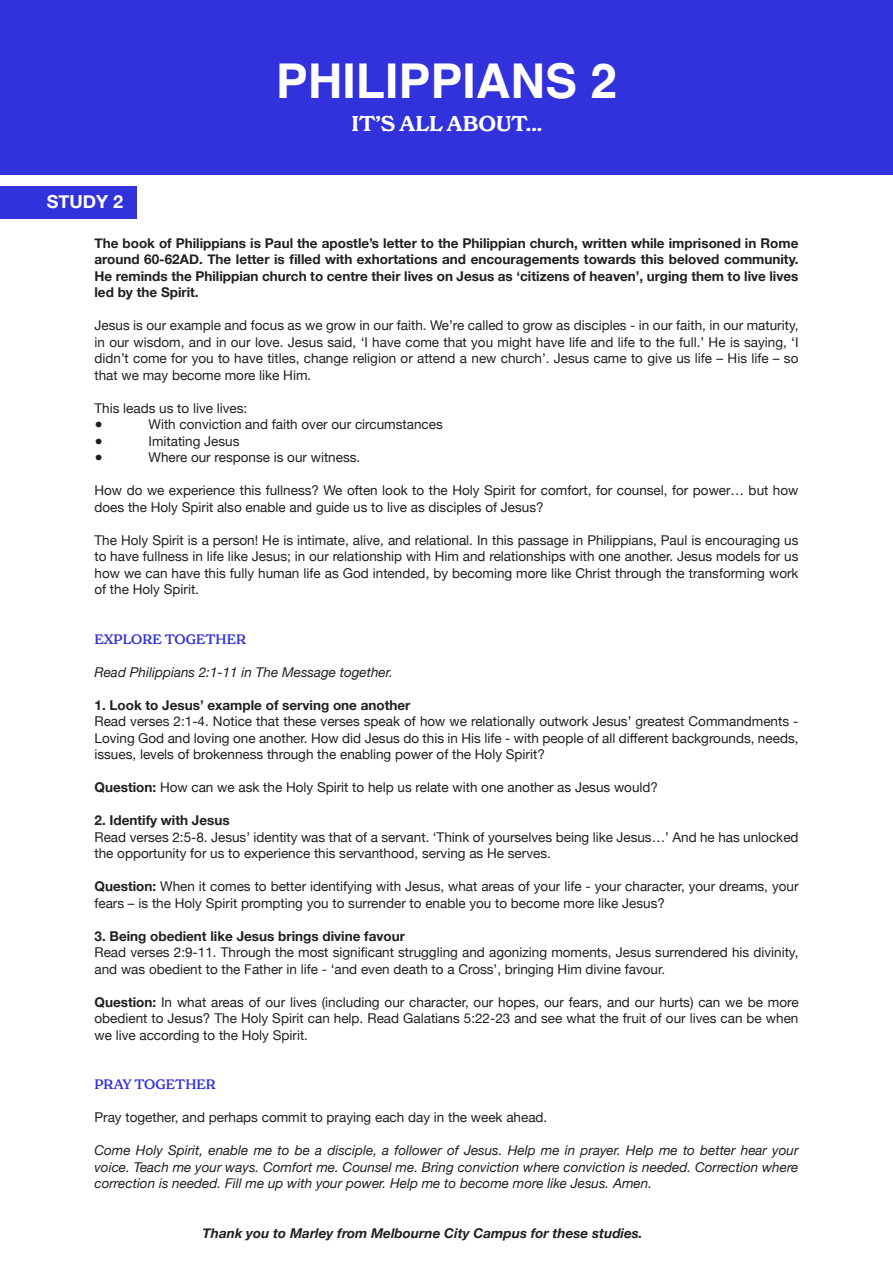
<style>
.page{position:relative;width:893px;height:1263px;background:#fff}
.page>*{position:absolute;margin:0;border:0;box-sizing:border-box;transform-origin:0 0}
.t1{font:700 48px "Helvetica";color:#fff}
.t2{font:600 21px "New Spirit";color:#fff}
.t3{font:700 18px "Helvetica Neue";color:#fff}
.t4{font:13.5px/16.5px "Helvetica Neue";color:#231f20;text-align:justify}
.t5{font:700 13.5px/16.5px "Helvetica Neue";color:#231f20;text-align:justify}
.t6{font:italic 13.5px/16.5px "Helvetica Neue";color:#231f20;text-align:justify}
.t7{font:italic 700 13.5px "Helvetica Neue";color:#231f20}
.t8{font:500 13.5px "New Spirit";color:#3232dc}
.s1{font-weight:700}
</style>
<div class="page">
<div style="left:0;top:186px;width:136px;height:33px;background:#3232dc"></div>
<div style="left:0;top:0;width:893px;height:174px;background:#3232dc"></div>
<p class="t1" style="left:276px;top:51px;width:343px">PHILIPPIANS 2</p>
<p class="t2" style="left:351px;top:111px;width:192px">IT’S ALL ABOUT...</p>
<p class="t3" style="left:47px;top:187px;width:78px">STUDY 2</p>
<p class="t5" style="left:94px;top:235px;width:705px">The book of Philippians is Paul the apostle’s letter to the Philippian church, written while imprisoned in Rome around 60-62AD. The letter is filled with exhortations and encouragements towards this beloved community.<br>He reminds the Philippian church to centre their lives on Jesus as ‘citizens of heaven’, urging them to live lives led by the Spirit.</p>
<p class="t4" style="left:94px;top:318px;width:705px">Jesus is our example and focus as we grow in our faith. We’re called to grow as disciples - in our faith, in our maturity, in our wisdom, and in our love. Jesus said, ‘I have come that you might have life and life to the full.’ He is saying, ‘I didn’t come for you to have titles, change religion or attend a new church’. Jesus came to give us life – His life – so that we may become more like Him.</p>
<p class="t4" style="left:94px;top:400px;width:154px">This leads us to live lives:</p>
<p class="t4" style="left:94px;top:417px;width:10px">●</p>
<p class="t4" style="left:148px;top:417px;width:296px">With conviction and faith over our circumstances</p>
<p class="t4" style="left:94px;top:433px;width:10px">●</p>
<p class="t4" style="left:148px;top:433px;width:93px">Imitating Jesus</p>
<p class="t4" style="left:94px;top:450px;width:10px">●</p>
<p class="t4" style="left:148px;top:450px;width:213px">Where our response is our witness.</p>
<p class="t4" style="left:94px;top:483px;width:705px">How do we experience this fullness? We often look to the Holy Spirit for comfort, for counsel, for power… but how does the Holy Spirit also enable and guide us to live as disciples of Jesus?</p>
<p class="t4" style="left:94px;top:532px;width:706px">The Holy Spirit is a person! He is intimate, alive, and relational. In this passage in Philippians, Paul is encouraging us to have fullness in life like Jesus; in our relationship with Him and relationships with one another. Jesus models for us how we can have this fully human life as God intended, by becoming more like Christ through the transforming work of the Holy Spirit.</p>
<p class="t8" style="left:94px;top:631px;width:153px">EXPLORE TOGETHER</p>
<p class="t6" style="left:94px;top:664px;width:300px">Read Philippians 2:1-11 in The Message together.</p>
<p class="t5" style="left:94px;top:697px;width:318px">1. Look to Jesus’ example of serving one another</p>
<p class="t4" style="left:94px;top:714px;width:705px">Read verses 2:1-4. Notice that these verses speak of how we relationally outwork Jesus’ greatest Commandments - Loving God and loving one another. How did Jesus do this in His life - with people of all different backgrounds, needs, issues, levels of brokenness through the enabling power of the Holy Spirit?</p>
<p class="t4" style="left:94px;top:780px;width:565px"><span class="s1">Question:</span> How can we ask the Holy Spirit to help us relate with one another as Jesus would?</p>
<p class="t5" style="left:94px;top:812px;width:137px">2. Identify with Jesus</p>
<p class="t4" style="left:94px;top:829px;width:706px">Read verses 2:5-8. Jesus’ identity was that of a servant. ‘Think of yourselves being like Jesus…’ And he has unlocked the opportunity for us to experience this servanthood, serving as He serves.</p>
<p class="t4" style="left:94px;top:879px;width:705px"><span class="s1">Question:</span> When it comes to better identifying with Jesus, what areas of your life - your character, your dreams, your fears – is the Holy Spirit prompting you to surrender to enable you to become more like Jesus?</p>
<p class="t5" style="left:94px;top:928px;width:312px">3. Being obedient like Jesus brings divine favour</p>
<p class="t4" style="left:94px;top:945px;width:705px">Read verses 2:9-11. Through the most significant struggling and agonizing moments, Jesus surrendered his divinity, and was obedient to the Father in life - ‘and even death to a Cross’, bringing Him divine favour.</p>
<p class="t4" style="left:94px;top:994px;width:706px"><span class="s1">Question:</span> In what areas of our lives (including our character, our hopes, our fears, and our hurts) can we be more obedient to Jesus? The Holy Spirit can help. Read Galatians 5:22-23 and see what the fruit of our lives can be when we live according to the Holy Spirit.</p>
<p class="t8" style="left:94px;top:1076px;width:123px">PRAY TOGETHER</p>
<p class="t4" style="left:94px;top:1110px;width:454px">Pray together, and perhaps commit to praying each day in the week ahead.</p>
<p class="t6" style="left:94px;top:1143px;width:706px">Come Holy Spirit, enable me to be a disciple, a follower of Jesus. Help me in prayer. Help me to better hear your voice. Teach me your ways. Comfort me. Counsel me. Bring conviction where conviction is needed. Correction where correction is needed. Fill me up with your power. Help me to become more like Jesus. Amen.</p>
<p class="t7" style="left:202px;top:1222px;width:442px">Thank you to Marley from Melbourne City Campus for these studies.</p>
</div>
